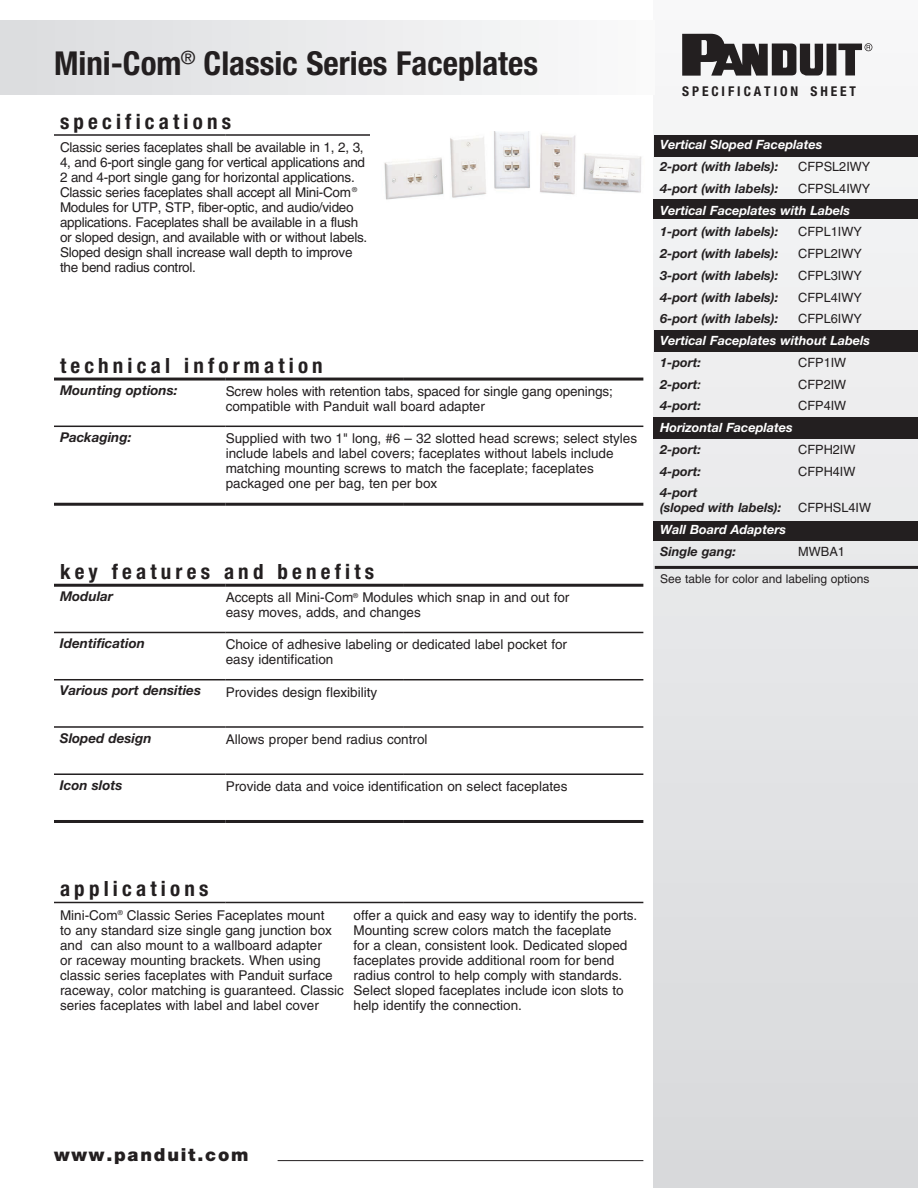
<style>
.page{position:relative;width:918px;height:1188px;background:#fff}
.page>*{position:absolute;margin:0;border:0;box-sizing:border-box;transform-origin:0 0}
.t1{font:700 condensed 33px "Helvetica Neue LT Std";color:#231f20}
.t2{font:700 condensed 21px "Helvetica Neue LT Std";letter-spacing:.2em;color:#231f20}
.t3{font:900 18px "Helvetica Neue LT Std";letter-spacing:.1em;color:#231f20}
.t4{font:13.5px/15px "Helvetica";color:#231f20}
.t5{font:13.5px/15px "Helvetica";letter-spacing:-.02em;color:#231f20}
.t6{font:italic 700 13.5px "Helvetica Neue LT Std";color:#231f20}
.t7{font:700 condensed 13.5px "Helvetica Neue LT Std";letter-spacing:.215em;color:#231f20}
.t8{font:italic 700 12.75px/15px "Helvetica Neue LT Std";color:#231f20}
.t9{font:italic 700 12.75px "Helvetica Neue LT Std";color:#fff}
.t10{font:12.75px "Helvetica";color:#231f20}
.t11{font:12px "Helvetica";color:#231f20}
.s1{font-weight:500}
</style>
<div class="page">
<hr style="left:54px;top:426px;width:172px;height:1px;background:#231f20">
<hr style="left:226px;top:426px;width:178px;height:1px;background:#231f20">
<hr style="left:404px;top:426px;width:239px;height:1px;background:#231f20">
<hr style="left:54px;top:632px;width:172px;height:1px;background:#231f20">
<hr style="left:226px;top:632px;width:178px;height:1px;background:#231f20">
<hr style="left:404px;top:632px;width:239px;height:1px;background:#231f20">
<hr style="left:54px;top:679px;width:172px;height:1px;background:#231f20">
<hr style="left:226px;top:679px;width:178px;height:1px;background:#231f20">
<hr style="left:404px;top:679px;width:239px;height:1px;background:#231f20">
<hr style="left:54px;top:726px;width:172px;height:2px;background:#231f20">
<hr style="left:226px;top:726px;width:178px;height:2px;background:#231f20">
<hr style="left:404px;top:726px;width:239px;height:2px;background:#231f20">
<hr style="left:54px;top:773px;width:172px;height:2px;background:#231f20">
<hr style="left:226px;top:773px;width:178px;height:2px;background:#231f20">
<hr style="left:404px;top:773px;width:239px;height:2px;background:#231f20">
<hr style="left:54px;top:902px;width:172px;height:1px;background:#231f20">
<hr style="left:226px;top:902px;width:178px;height:1px;background:#231f20">
<hr style="left:404px;top:902px;width:239px;height:1px;background:#231f20">
<hr style="left:54px;top:503px;width:172px;height:3px;background:#231f20">
<hr style="left:226px;top:503px;width:178px;height:3px;background:#231f20">
<hr style="left:404px;top:503px;width:239px;height:3px;background:#231f20">
<hr style="left:54px;top:820px;width:172px;height:3px;background:#231f20">
<hr style="left:226px;top:820px;width:178px;height:3px;background:#231f20">
<hr style="left:404px;top:820px;width:239px;height:3px;background:#231f20">
<hr style="left:54px;top:378px;width:172px;height:3px;background:#231f20">
<hr style="left:226px;top:378px;width:178px;height:3px;background:#231f20">
<hr style="left:404px;top:378px;width:239px;height:3px;background:#231f20">
<hr style="left:54px;top:584px;width:172px;height:3px;background:#231f20">
<hr style="left:226px;top:584px;width:178px;height:3px;background:#231f20">
<hr style="left:404px;top:584px;width:239px;height:3px;background:#231f20">
<hr style="left:54px;top:134px;width:172px;height:2px;background:#231f20">
<hr style="left:226px;top:134px;width:178px;height:2px;background:#231f20">
<div style="left:654px;top:0;width:264px;height:1188px;background:linear-gradient(to bottom,#f6f7f7,#d7d8da)"></div>
<div style="left:654px;top:200px;width:264px;height:19px;background:#231f20"></div>
<div style="left:654px;top:330px;width:264px;height:21px;background:#231f20"></div>
<div style="left:654px;top:417px;width:264px;height:21px;background:#231f20"></div>
<div style="left:654px;top:521px;width:264px;height:19px;background:#231f20"></div>
<div style="left:654px;top:135px;width:264px;height:22px;background:#231f20"></div>
<hr style="left:655px;top:566px;width:263px;height:3px;background:#231f20">
<hr style="left:278px;top:1160px;width:365px;height:1px;background:#231f20">
<div style="left:0;top:20px;width:654px;height:74px;background:linear-gradient(to right,#dbdcde,#fafafb)"></div>
<img style="left:371px;top:132px;width:271px;height:68px">
<svg style="left:682px;top:34px;width:190px;height:42px"></svg>
<h1 class="t1" style="left:54px;top:43px;width:486px">Mini-Com<sup>®</sup> Classic Series Faceplates</h1>
<h2 class="t2" style="left:60px;top:109px;width:173px">specifications</h2>
<p class="t5" style="left:60px;top:140px;width:309px">Classic series faceplates shall be available in 1, 2, 3, 4, and 6-port single gang for vertical applications and 2 and 4-port single gang for horizontal applications.<br>Classic series faceplates shall accept all Mini-Com <sup>® </sup>Modules for UTP, STP, fiber-optic, and audio/video applications. Faceplates shall be available in a flush or sloped design, and available with or without labels.<br>Sloped design shall increase wall depth to improve the bend radius control.</p>
<h2 class="t2" style="left:60px;top:353px;width:264px">technical information</h2>
<p class="t6" style="left:60px;top:382px;width:119px">Mounting options:</p>
<p class="t4" style="left:226px;top:384px;width:389px">Screw holes with retention tabs, spaced for single gang openings; compatible with Panduit wall board adapter</p>
<p class="t6" style="left:60px;top:429px;width:73px">Packaging:</p>
<p class="t4" style="left:226px;top:431px;width:413px">Supplied with two 1" long, #6 – 32 slotted head screws; select styles include labels and label covers; faceplates without labels include matching mounting screws to match the faceplate; faceplates packaged one per bag, ten per box</p>
<h2 class="t2" style="left:60px;top:559px;width:316px">key features and benefits</h2>
<p class="t6" style="left:60px;top:588px;width:55px">Modular</p>
<p class="t4" style="left:226px;top:590px;width:345px">Accepts all Mini-Com<sup>®</sup> Modules which snap in and out for easy moves, adds, and changes</p>
<p class="t6" style="left:60px;top:635px;width:86px">Identification</p>
<p class="t4" style="left:226px;top:637px;width:343px">Choice of adhesive labeling or dedicated label pocket for easy identification</p>
<p class="t6" style="left:60px;top:682px;width:143px">Various port densities</p>
<p class="t4" style="left:226px;top:684px;width:153px">Provides design flexibility</p>
<p class="t6" style="left:60px;top:729px;width:93px">Sloped design</p>
<p class="t4" style="left:226px;top:732px;width:203px">Allows proper bend radius control</p>
<p class="t6" style="left:60px;top:777px;width:64px">Icon slots</p>
<p class="t4" style="left:226px;top:779px;width:343px">Provide data and voice identification on select faceplates</p>
<p class="t7" style="left:682px;top:83px;width:175px">SPECIFICATION SHEET</p>
<p class="t9" style="left:660px;top:137px;width:164px">Vertical Sloped Faceplates</p>
<p class="t8" style="left:660px;top:159px;width:120px">2-port (with labels):</p>
<p class="t10" style="left:798px;top:159px;width:74px">CFPSL2IWY</p>
<p class="t8" style="left:660px;top:181px;width:120px">4-port (with labels):</p>
<p class="t10" style="left:798px;top:181px;width:74px">CFPSL4IWY</p>
<p class="t9" style="left:660px;top:202px;width:191px">Vertical Faceplates with Labels</p>
<p class="t8" style="left:660px;top:224px;width:120px">1-port (with labels):</p>
<p class="t10" style="left:798px;top:225px;width:65px">CFPL1IWY</p>
<p class="t8" style="left:660px;top:246px;width:120px">2-port (with labels):</p>
<p class="t10" style="left:798px;top:246px;width:65px">CFPL2IWY</p>
<p class="t8" style="left:660px;top:268px;width:120px">3-port (with labels):</p>
<p class="t10" style="left:798px;top:268px;width:65px">CFPL3IWY</p>
<p class="t8" style="left:660px;top:289px;width:120px">4-port (with labels):</p>
<p class="t10" style="left:798px;top:290px;width:65px">CFPL4IWY</p>
<p class="t8" style="left:660px;top:311px;width:120px">6-port (with labels):</p>
<p class="t10" style="left:798px;top:312px;width:65px">CFPL6IWY</p>
<p class="t9" style="left:660px;top:333px;width:212px">Vertical Faceplates without Labels</p>
<p class="t8" style="left:660px;top:355px;width:42px">1-port:</p>
<p class="t10" style="left:798px;top:355px;width:50px">CFP1IW</p>
<p class="t8" style="left:660px;top:376px;width:42px">2-port<span class="s1">:</span></p>
<p class="t10" style="left:798px;top:377px;width:50px">CFP2IW</p>
<p class="t8" style="left:660px;top:398px;width:42px">4-port:</p>
<p class="t10" style="left:798px;top:399px;width:50px">CFP4IW</p>
<p class="t9" style="left:660px;top:420px;width:134px">Horizontal Faceplates</p>
<p class="t8" style="left:660px;top:442px;width:42px">2-port:</p>
<p class="t10" style="left:798px;top:442px;width:59px">CFPH2IW</p>
<p class="t8" style="left:660px;top:463px;width:42px">4-port:</p>
<p class="t10" style="left:798px;top:464px;width:59px">CFPH4IW</p>
<p class="t8" style="left:660px;top:485px;width:123px">4-port<br>(sloped with labels):</p>
<p class="t10" style="left:798px;top:501px;width:74px">CFPHSL4IW</p>
<p class="t9" style="left:660px;top:522px;width:127px">Wall Board Adapters</p>
<p class="t8" style="left:660px;top:544px;width:77px">Single gang:</p>
<p class="t10" style="left:798px;top:544px;width:48px">MWBA1</p>
<p class="t11" style="left:660px;top:572px;width:211px">See table for color and labeling options</p>
<h2 class="t2" style="left:60px;top:876px;width:150px">applications</h2>
<p class="t4" style="left:60px;top:907px;width:285px">Mini-Com<sup>®</sup> Classic Series Faceplates mount<br>to any standard size single gang junction box and can also mount to a wallboard adapter<br>or raceway mounting brackets. When using classic series faceplates with Panduit surface raceway, color matching is guaranteed. Classic series faceplates with label and label cover</p>
<p class="t4" style="left:354px;top:907px;width:285px">offer a quick and easy way to identify the ports.<br>Mounting screw colors match the faceplate<br>for a clean, consistent look. Dedicated sloped faceplates provide additional room for bend radius control to help comply with standards.<br>Select sloped faceplates include icon slots to help identify the connection.</p>
<h3 class="t3" style="left:54px;top:1144px;width:196px">www.panduit.com</h3>
</div>
